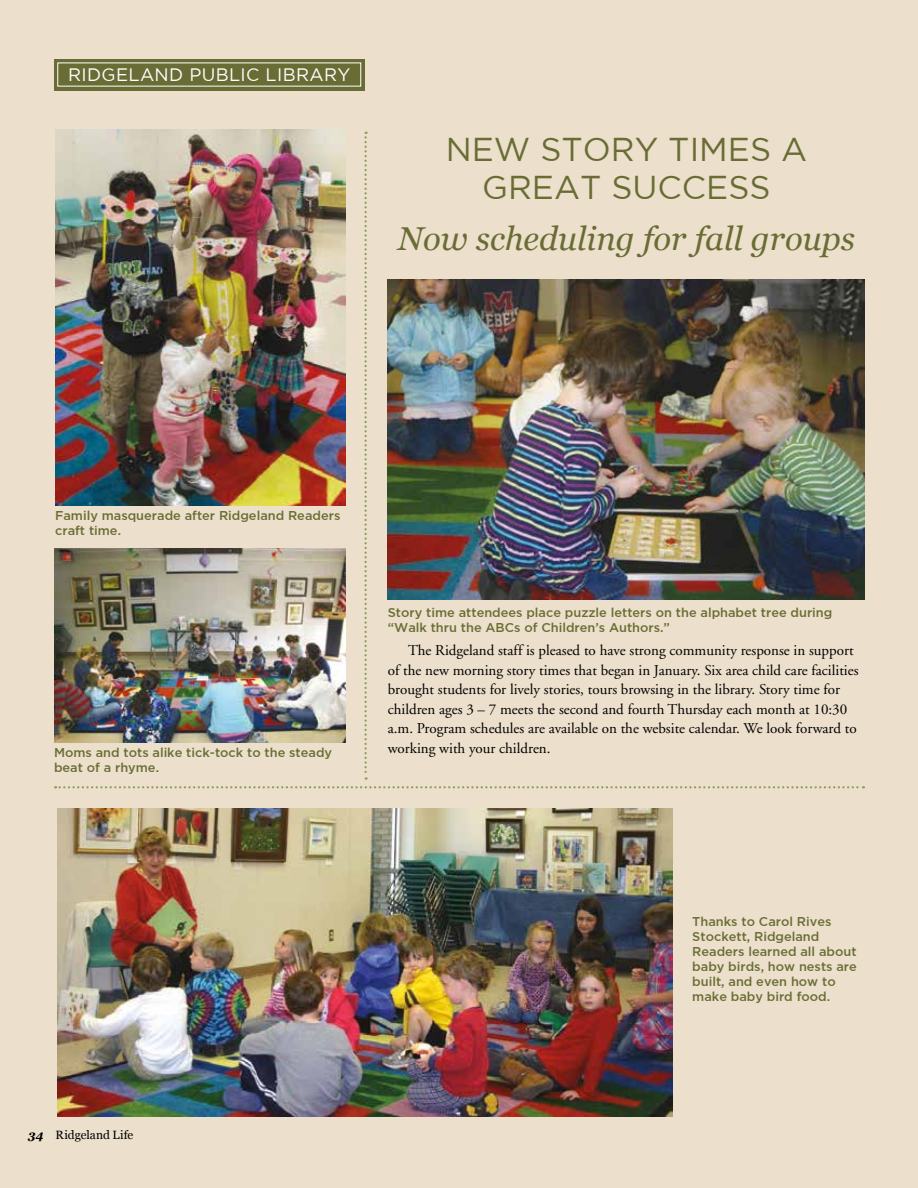
<style>
.page{position:relative;width:918px;height:1188px;background:#ecdfcb}
.page>*{position:absolute;margin:0;border:0;box-sizing:border-box;transform-origin:0 0}
.t1{font:33px/38px "Gotham";color:#696d35;text-align:center}
.t2{font:italic 33px "Georgia";color:#696d35}
.t3{font:18px "Gotham";letter-spacing:.02em;color:#fff}
.t4{font:15px/19.5px "Adobe Garamond";color:#000}
.t5{font:500 12.75px/15px "Gotham";color:#696d35}
.t6{font:12px "Georgia";color:#000}
.s1{font-weight:700;font-style:italic}
</style>
<div class="page">
<div style="left:54px;top:59px;width:310px;height:31px;background:#696d35"></div>
<img style="left:388px;top:280px;width:476px;height:319px">
<svg style="left:364px;top:132px;width:3px;height:648px"></svg>
<svg style="left:55px;top:786px;width:809px;height:2px"></svg>
<img style="left:56px;top:130px;width:289px;height:376px">
<img style="left:57px;top:809px;width:616px;height:307px">
<img style="left:54px;top:548px;width:292px;height:194px">
<p class="t3" style="left:68px;top:65px;width:284px">RIDGELAND PUBLIC LIBRARY</p>
<h1 class="t1" style="left:446px;top:129px;width:363px">NEW STORY TIMES A<br>GREAT SUCCESS</h1>
<h1 class="t2" style="left:398px;top:215px;width:459px">Now scheduling for fall groups</h1>
<p class="t5" style="left:55px;top:508px;width:287px">Family masquerade after Ridgeland Readers craft time.</p>
<p class="t5" style="left:54px;top:745px;width:280px">Moms and tots alike tick-tock to the steady beat of a rhyme.</p>
<p class="t5" style="left:388px;top:604px;width:446px">Story time attendees place puzzle letters on the alphabet tree during “Walk thru the ABCs of Children’s Authors.”</p>
<p class="t4" style="left:388px;top:641px;width:472px;text-indent:20px">The Ridgeland staff is pleased to have strong community response in support of the new morning story times that began in January. Six area child care facilities brought students for lively stories, tours browsing in the library. Story time for children ages 3 – 7 meets the second and fourth Thursday each month at 10:30 a.m. Program schedules are available on the website calendar. We look forward to working with your children.</p>
<p class="t6" style="left:28px;top:1126px;width:107px"><span class="s1">34</span> Ridgeland Life</p>
<p class="t5" style="left:692px;top:913px;width:166px">Thanks to Carol Rives<br>Stockett, Ridgeland<br>Readers learned all about baby birds, how nests are built, and even how to make baby bird food.</p>
</div>
